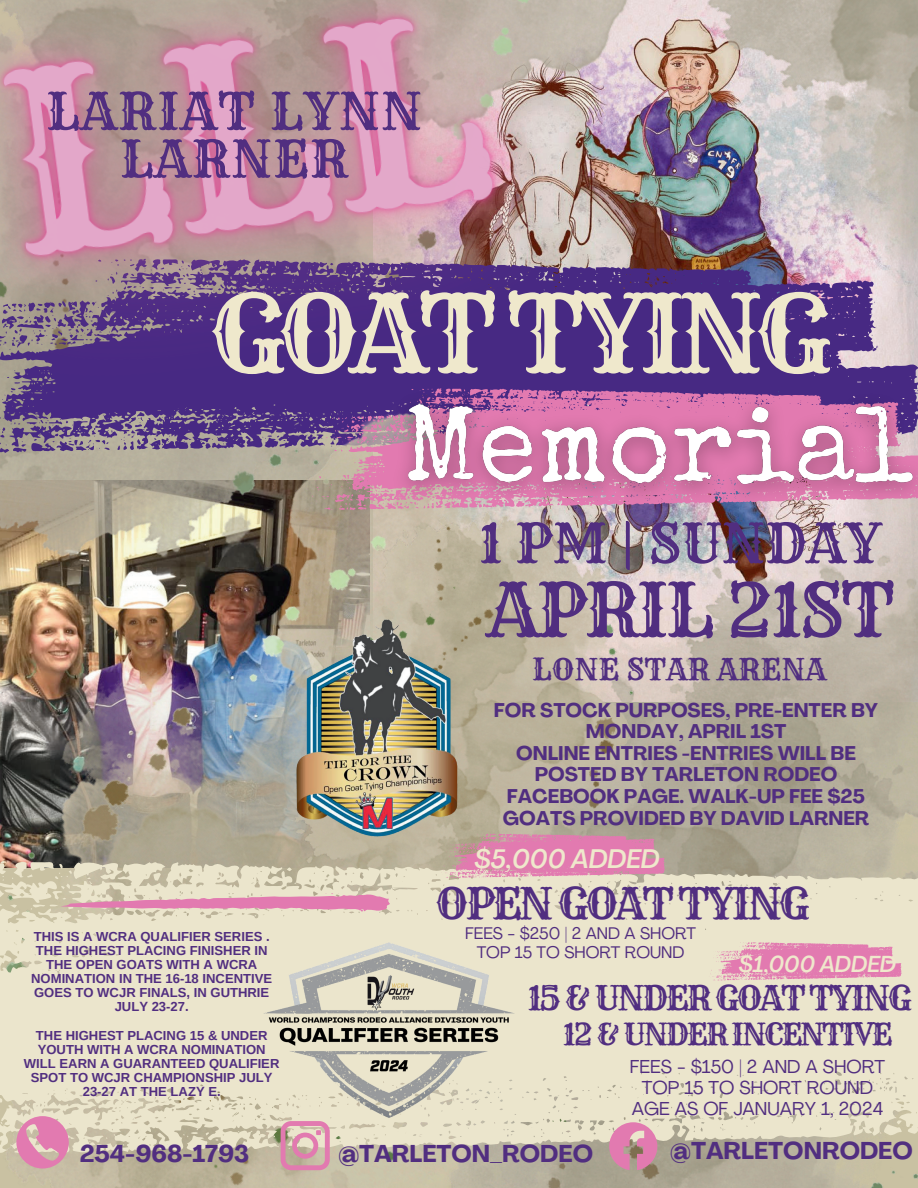
<style>
.page{position:relative;width:918px;height:1188px;background:#fff}
.page>*{position:absolute;margin:0;border:0;box-sizing:border-box;transform-origin:0 0}
.t1{font:105.9px "Rye";letter-spacing:-.075em;color:#efe8cc}
.t2{font:73.05px "Rye";letter-spacing:-.04em;color:#512e80}
.t3{font:53.7px "Rye";color:#512e80}
.t4{font:50.55px/47.7px "Rye";letter-spacing:.025em;color:#512e80;text-align:center}
.t5{font:42.9px "Rye";letter-spacing:-.075em;color:#512e80}
.t6{font:33.45px "Rye";letter-spacing:-.075em;color:#512e80}
.t7{font:30px "Rye";letter-spacing:-.075em;color:#512e80}
.t8{font:29.55px "Rye";color:#512e80}
.t9{font:italic 500 26.55px "Agrandir";color:#efe8cc}
.t10{font:700 24px "Agrandir";color:#512e80}
.t11{font:italic 500 22.8px "Agrandir";color:#efe8cc}
.t12{font:700 19.5px/21.6px "Agrandir";color:#512e80;text-align:center}
.t13{font:18.45px/21.1px "Agrandir";color:#512e80;text-align:center}
.t14{font:16.65px/19px "Agrandir";color:#512e80;text-align:center}
.t15{font:700 13.05px/14.1px "Arimo";color:#512e80;text-align:center}
</style>
<div class="page">
<img style="left:0;top:592px;width:390px;height:596px">
<img style="left:390px;top:516px;width:528px;height:672px">
<img style="left:552px;top:592px;width:196px;height:268px">
<svg style="left:0;top:860px;width:918px;height:300px;background:#e3ddc4"></svg>
<img style="left:793px;top:0;width:125px;height:381px">
<svg style="left:552px;top:834px;width:113px;height:44px;background:#da86ad"></svg>
<svg style="left:61px;top:893px;width:329px;height:18px;background:#e1a6b7"></svg>
<svg style="left:709px;top:942px;width:193px;height:39px;background:#e49ab8"></svg>
<svg style="left:609px;top:1122px;width:48px;height:48px;background:#d28fa7"></svg>
<svg style="left:281px;top:1126px;width:49px;height:44px;background:#d6a6ae"></svg>
<svg style="left:16px;top:1116px;width:53px;height:53px;background:#dd99b1"></svg>
<img style="left:185px;top:592px;width:367px;height:296px">
<img style="left:793px;top:381px;width:125px;height:135px">
<img style="left:264px;top:935px;width:263px;height:191px">
<img style="left:0;top:0;width:793px;height:592px">
<h3 class="t4" style="left:46px;top:88px;width:377px">LARIAT LYNN<br>LARNER</h3>
<h1 class="t1" style="left:210px;top:268px;width:623px">GOAT TYING</h1>
<h3 class="t3" style="left:478px;top:510px;width:404px">1 PM | SUNDAY</h3>
<h2 class="t2" style="left:487px;top:565px;width:409px">APRIL 21ST</h2>
<h3 class="t8" style="left:532px;top:651px;width:296px">LONE STAR ARENA</h3>
<h3 class="t12" style="left:494px;top:699px;width:386px">FOR STOCK PURPOSES, PRE-ENTER BY<br>MONDAY, APRIL 1ST<br>ONLINE ENTRIES -ENTRIES WILL BE<br>POSTED BY TARLETON RODEO<br>FACEBOOK PAGE. WALK-UP FEE $25<br>GOATS PROVIDED BY DAVID LARNER</h3>
<p class="t15" style="left:31px;top:929px;width:243px">THIS IS A WCRA QUALIFIER SERIES .<br>THE HIGHEST PLACING FINISHER IN<br>THE OPEN GOATS WITH A WCRA<br>NOMINATION IN THE 16-18 INCENTIVE<br>GOES TO WCJR FINALS, IN GUTHRIE<br>JULY 23-27.</p>
<p class="t15" style="left:24px;top:1028px;width:257px">THE HIGHEST PLACING 15 &amp; UNDER<br>YOUTH WITH A WCRA NOMINATION<br>WILL EARN A GUARANTEED QUALIFIER<br>SPOT TO WCJR CHAMPIONSHIP JULY<br>23-27 AT THE LAZY E.</p>
<h3 class="t9" style="left:475px;top:842px;width:187px">$5,000 ADDED</h3>
<h3 class="t5" style="left:436px;top:877px;width:376px">OPEN GOAT TYING</h3>
<p class="t14" style="left:465px;top:923px;width:232px">FEES - $250 | 2 AND A SHORT<br>TOP 15 TO SHORT ROUND</p>
<h3 class="t6" style="left:527px;top:977px;width:387px">15 &amp; UNDER GOAT TYING</h3>
<h3 class="t7" style="left:562px;top:1015px;width:332px">12 &amp; UNDER INCENTIVE</h3>
<h3 class="t13" style="left:630px;top:1056px;width:257px">FEES - $150 | 2 AND A SHORT<br>TOP 15 TO SHORT ROUND<br>AGE AS OF JANUARY 1, 2024</h3>
<h3 class="t11" style="left:739px;top:950px;width:159px">$1,000 ADDED</h3>
<h3 class="t10" style="left:80px;top:1139px;width:171px">254-968-1793</h3>
<h3 class="t10" style="left:338px;top:1139px;width:256px">@TARLETON_RODEO</h3>
<h3 class="t10" style="left:670px;top:1136px;width:244px">@TARLETONRODEO</h3>
</div>
